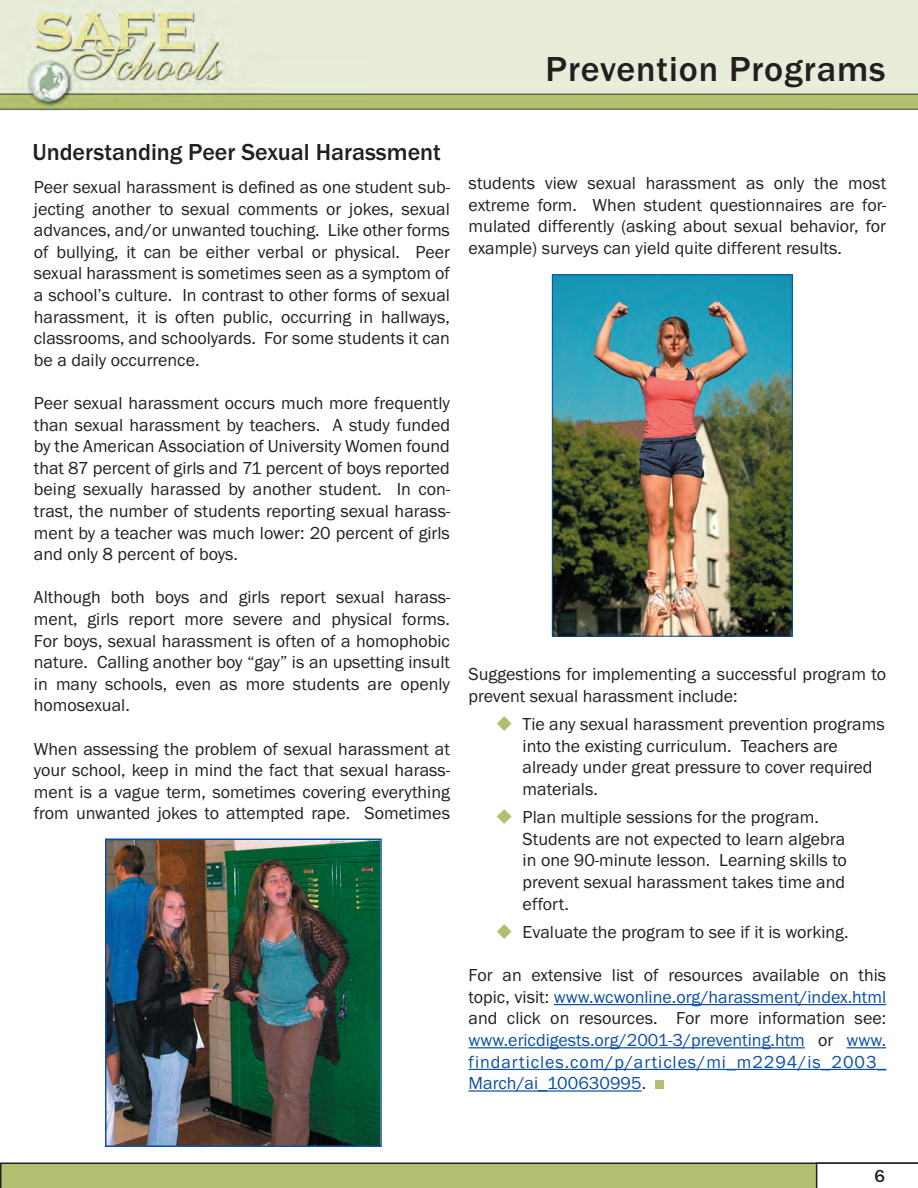
<style>
.page{position:relative;width:918px;height:1188px;background:#fff}
.page>*{position:absolute;margin:0;border:0;box-sizing:border-box;transform-origin:0 0}
.Sub_Page_Section_Headers{font:700 36px "Franklin Gothic";letter-spacing:.025em;color:#231f20}
.level_2_header{font:700 24px "Franklin Gothic";color:#231f20}
.Newsletter_body_text{font:18px/21.6px "Franklin Gothic";color:#231f20;text-align:justify}
.Text_Bullets_2{font:18px/21.6px "Franklin Gothic";color:#231f20}
.Newsletter_body_text-2{font:18px/21.6px "Franklin Gothic";letter-spacing:.05em;color:#094fa3;text-align:justify}
.t1{font:700 18px "Franklin Gothic";color:#231f20}
.s1{color:#b3be70}
.s2{color:#231f20}
</style>
<div class="page">
<svg style="left:0;top:1162px;width:918px;height:26px;background:#b3bb7c"></svg>
<img style="left:0;top:0;width:918px;height:111px">
<hr style="left:554px;top:1004px;width:332px;height:1px;background:#094fa3">
<hr style="left:469px;top:1047px;width:336px;height:1px;background:#094fa3">
<hr style="left:847px;top:1047px;width:39px;height:1px;background:#094fa3">
<hr style="left:469px;top:1069px;width:417px;height:1px;background:#094fa3">
<hr style="left:469px;top:1090px;width:173px;height:2px;background:#094fa3">
<div style="left:655px;top:1080px;width:9px;height:9px;background:#b3be70"></div>
<img style="left:554px;top:277px;width:237px;height:358px">
<div style="left:552px;top:275px;width:241px;height:362px;border:1px solid #094fa3"></div>
<img style="left:108px;top:842px;width:271px;height:302px">
<div style="left:105px;top:839px;width:277px;height:308px;border:2px solid #094fa3"></div>
<p class="Sub_Page_Section_Headers" style="left:546px;top:49px;width:341px">Prevention Programs</p>
<p class="level_2_header" style="left:32px;top:138px;width:410px">Understanding Peer Sexual Harassment</p>
<p class="Newsletter_body_text" style="left:34px;top:177px;width:418px">Peer sexual harassment is defined as one student sub&shy;jecting another to sexual comments or jokes, sexual advances, and/or unwanted touching. Like other forms of bullying, it can be either verbal or physical. Peer sexual harassment is sometimes seen as a symptom of a school’s culture. In contrast to other forms of sexual harassment, it is often public, occurring in hallways, classrooms, and schoolyards. For some students it can be a daily occurrence.</p>
<p class="Newsletter_body_text" style="left:34px;top:393px;width:418px">Peer sexual harassment occurs much more frequently than sexual harassment by teachers. A study funded by the American Association of University Women found that 87 percent of girls and 71 percent of boys reported being sexually harassed by another student. In con&shy;trast, the number of students reporting sexual harass&shy;ment by a teacher was much lower: 20 percent of girls and only 8 percent of boys.</p>
<p class="Newsletter_body_text" style="left:34px;top:587px;width:418px">Although both boys and girls report sexual harass&shy;ment, girls report more severe and physical forms.<br>For boys, sexual harassment is often of a homophobic nature. Calling another boy “gay” is an upsetting insult in many schools, even as more students are openly homosexual.</p>
<p class="Newsletter_body_text" style="left:34px;top:738px;width:418px">When assessing the problem of sexual harassment at your school, keep in mind the fact that sexual harass&shy;ment is a vague term, sometimes covering everything from unwanted jokes to attempted rape. Sometimes</p>
<p class="Newsletter_body_text" style="left:469px;top:172px;width:419px">students view sexual harassment as only the most extreme form. When student questionnaires are for&shy;mulated differently (asking about sexual behavior, for example) surveys can yield quite different results.</p>
<p class="Newsletter_body_text" style="left:469px;top:664px;width:419px">Suggestions for implementing a successful program to prevent sexual harassment include:</p>
<p class="Text_Bullets_2" style="left:523px;top:714px;width:364px;text-indent:-27px"><span class="s1">◆</span> Tie any sexual harassment prevention programs into the existing curriculum. Teachers are already under great pressure to cover required materials.</p>
<p class="Text_Bullets_2" style="left:523px;top:807px;width:326px;text-indent:-27px"><span class="s1">◆</span> Plan multiple sessions for the program.<br>Students are not expected to learn algebra in one 90-minute lesson. Learning skills to prevent sexual harassment takes time and effort.</p>
<p class="Text_Bullets_2" style="left:496px;top:922px;width:354px"><span class="s1">◆</span> Evaluate the program to see if it is working.</p>
<p class="Newsletter_body_text-2" style="left:469px;top:965px;width:419px"><span class="s2">For an extensive list of resources available on this topic, visit:</span> www.wcwonline.org/harassment/index.html <span class="s2">and click on resources. For more information see: </span>www.ericdigests.org/2001-3/preventing.htm <span class="s2">or</span> www. findarticles.com/p/articles/mi_m2294/is_2003_ March/ai_100630995<span class="s2">.</span></p>
<p class="t1" style="left:874px;top:1166px;width:12px">6</p>
</div>
